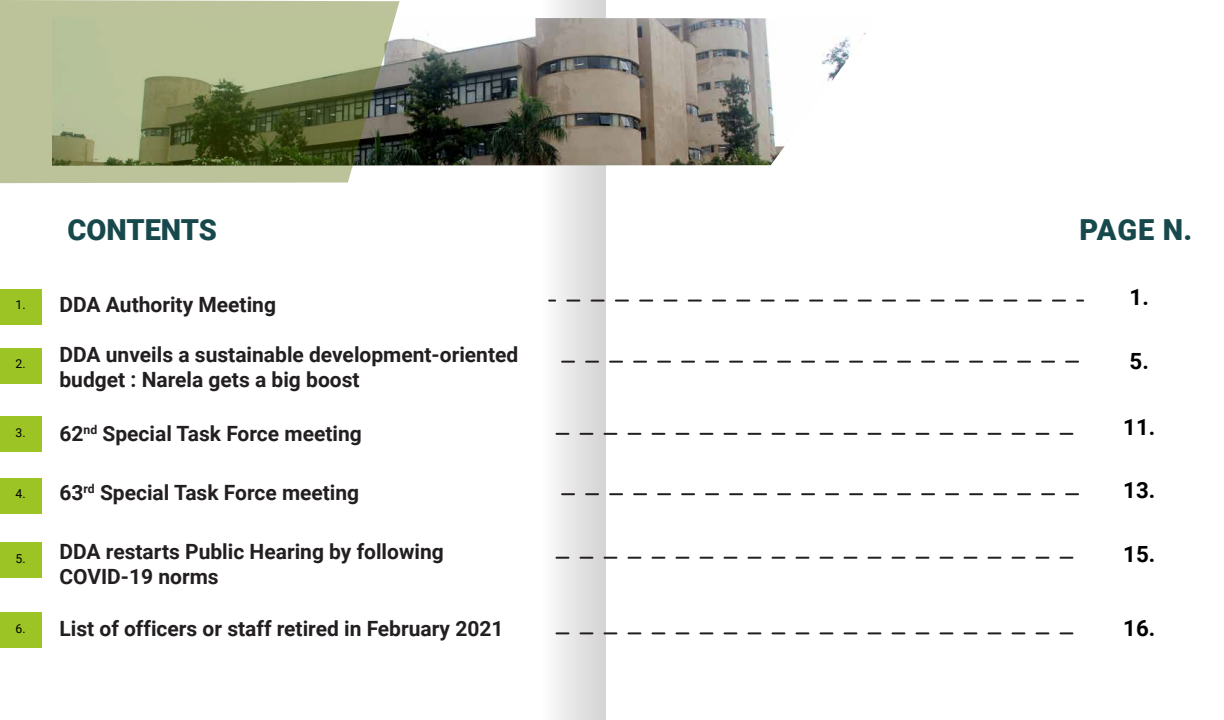
<style>
.page{position:relative;width:1224px;height:720px;background:#fff}
.page>*{position:absolute;margin:0;border:0;box-sizing:border-box;transform-origin:0 0}
.t1{font:900 29px "Roboto";color:#17484c}
.t2{font:700 22.3px "Roboto";color:#000}
.t3{font:700 21px/25.2px "Roboto";color:#231f20}
.t4{font:12.2px "Roboto";color:#000}
.s1{font-weight:400;font-size:12.2px;color:#000}
</style>
<div class="page">
<div style="left:542px;top:0;width:64px;height:720px;background:linear-gradient(to right,#fcfcfc,#d3d2d2)"></div>
<img style="left:400px;top:17px;width:467px;height:149px">
<svg style="left:0;top:0;width:400px;height:183px;fill:#bac399"></svg>
<div style="left:0;top:289px;width:41px;height:35px;background:#9cc425"></div>
<div style="left:0;top:348px;width:41px;height:35px;background:#9cc425"></div>
<svg style="left:549px;top:300px;width:6px;height:2px"></svg>
<svg style="left:567px;top:300px;width:499px;height:2px"></svg>
<svg style="left:1077px;top:300px;width:6px;height:2px"></svg>
<svg style="left:562px;top:361px;width:517px;height:2px"></svg>
<svg style="left:556px;top:433px;width:518px;height:2px"></svg>
<svg style="left:562px;top:493px;width:517px;height:2px"></svg>
<svg style="left:556px;top:557px;width:518px;height:2px"></svg>
<svg style="left:556px;top:632px;width:518px;height:2px"></svg>
<div style="left:0;top:417px;width:41px;height:35px;background:#9cc425"></div>
<div style="left:0;top:478px;width:41px;height:36px;background:#9cc425"></div>
<div style="left:0;top:542px;width:41px;height:35px;background:#9cc425"></div>
<div style="left:0;top:612px;width:41px;height:36px;background:#9cc425"></div>
<p class="t4" style="left:15px;top:296px;width:12px">1.</p>
<p class="t4" style="left:15px;top:355px;width:12px">2.</p>
<h1 class="t1" style="left:67px;top:210px;width:151px">CONTENTS</h1>
<h1 class="t1" style="left:1080px;top:210px;width:114px">PAGE N.</h1>
<p class="t3" style="left:59px;top:291px;width:218px">DDA Authority Meeting</p>
<p class="t3" style="left:59px;top:341px;width:460px">DDA unveils a sustainable development-oriented budget : Narela gets a big boost</p>
<p class="t2" style="left:1130px;top:282px;width:21px">1.</p>
<p class="t2" style="left:1130px;top:346px;width:21px">5.</p>
<p class="t3" style="left:15px;top:420px;width:348px"><sup>3.</sup> 62<sup>nd</sup> Special Task Force meeting</p>
<p class="t3" style="left:59px;top:480px;width:301px">63<sup>rd</sup> Special Task Force meeting</p>
<p class="t4" style="left:15px;top:485px;width:12px">4.</p>
<p class="t4" style="left:15px;top:550px;width:12px">5.</p>
<p class="t3" style="left:59px;top:538px;width:386px">DDA restarts Public Hearing by following<br>COVID-19 norms</p>
<p class="t3" style="left:15px;top:616px;width:490px"><span class="s1">6.</span> List of officers or staff retired in February 2021</p>
<p class="t2" style="left:1123px;top:412px;width:34px">11.</p>
<p class="t2" style="left:1123px;top:474px;width:34px">13.</p>
<p class="t2" style="left:1123px;top:539px;width:34px">15.</p>
<p class="t2" style="left:1123px;top:612px;width:34px">16.</p>
</div>
